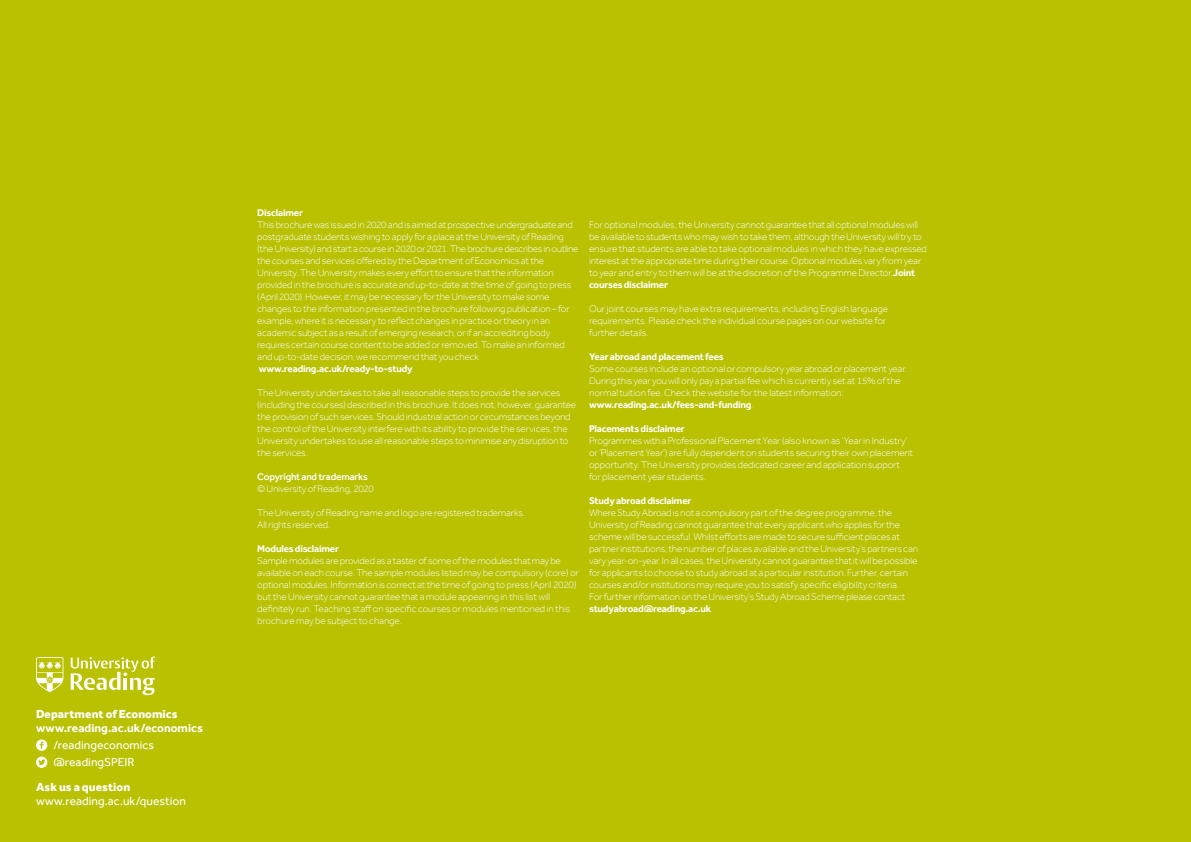
<style>
.page{position:relative;width:1191px;height:842px;background:#b9c100}
.page>*{position:absolute;margin:0;border:0;box-sizing:border-box;transform-origin:0 0}
.t1{font:12px/16.8px "Effra";letter-spacing:.005em;color:#fff}
.t2{font:800 12px "Effra";letter-spacing:.005em;color:#fff}
.t3{font:700 12px "Effra";color:#fff}
.t4{font:300 10px/12px "Effra";letter-spacing:-.02em;color:#fff}
.t5{font:700 10px "Effra";letter-spacing:-.02em;color:#fff}
.t6{font:500 10px "Effra";letter-spacing:-.02em;color:#fff}
.s1{font-weight:700}
</style>
<div class="page">
<svg style="left:71px;top:657px;width:84px;height:38px"></svg>
<svg style="left:36px;top:657px;width:28px;height:35px"></svg>
<svg style="left:36px;top:739px;width:11px;height:12px"></svg>
<svg style="left:36px;top:757px;width:11px;height:11px"></svg>
<p class="t2" style="left:36px;top:707px;width:143px">Department of Economics</p>
<p class="t3" style="left:36px;top:721px;width:168px">www.reading.ac.uk/economics</p>
<p class="t1" style="left:53px;top:737px;width:102px">/readingeconomics @readingSPEIR</p>
<p class="t2" style="left:36px;top:780px;width:96px">Ask us a question</p>
<p class="t1" style="left:36px;top:793px;width:151px">www.reading.ac.uk/question</p>
<p class="t5" style="left:257px;top:207px;width:47px">Disclaimer</p>
<p class="t4" style="left:257px;top:219px;width:323px">This brochure was issued in 2020 and is aimed at prospective undergraduate and postgraduate students wishing to apply for a place at the University of Reading (the University) and start a course in 2020 or 2021. The brochure describes in outline the courses and services offered by the Department of Economics at the University. The University makes every effort to ensure that the information provided in the brochure is accurate and up-to-date at the time of going to press (April 2020). However, it may be necessary for the University to make some changes to the information presented in the brochure following publication – for example, where it is necessary to reflect changes in practice or theory in an academic subject as a result of emerging research; or if an accrediting body requires certain course content to be added or removed. To make an informed and up-to-date decision, we recommend that you check <span class="s1">www.reading.ac.uk/ready-to-study</span>.</p>
<p class="t4" style="left:257px;top:387px;width:320px">The University undertakes to take all reasonable steps to provide the services (including the courses) described in this brochure. It does not, however, guarantee the provision of such services. Should industrial action or circumstances beyond the control of the University interfere with its ability to provide the services, the University undertakes to use all reasonable steps to minimise any disruption to the services.</p>
<p class="t6" style="left:257px;top:471px;width:112px">Copyright and trademarks</p>
<p class="t4" style="left:257px;top:483px;width:118px">© University of Reading, 2020</p>
<p class="t4" style="left:257px;top:507px;width:269px">The University of Reading name and logo are registered trademarks.<br>All rights reserved.</p>
<p class="t5" style="left:257px;top:543px;width:83px">Modules disclaimer</p>
<p class="t4" style="left:257px;top:555px;width:323px">Sample modules are provided as a taster of some of the modules that may be available on each course. The sample modules listed may be compulsory (core) or optional modules. Information is correct at the time of going to press (April 2020) but the University cannot guarantee that a module appearing in this list will definitely run. Teaching staff on specific courses or modules mentioned in this brochure may be subject to change.</p>
<p class="t4" style="left:589px;top:219px;width:339px">For optional modules, the University cannot guarantee that all optional modules will be available to students who may wish to take them, although the University will try to ensure that students are able to take optional modules in which they have expressed interest at the appropriate time during their course. Optional modules vary from year to year and entry to them will be at the discretion of the Programme Director.<span class="s1">Joint courses disclaimer</span></p>
<p class="t4" style="left:589px;top:303px;width:300px">Our joint courses may have extra requirements, including English language requirements. Please check the individual course pages on our website for further details.</p>
<p class="t5" style="left:589px;top:351px;width:136px">Year abroad and placement fees</p>
<p class="t4" style="left:589px;top:363px;width:319px">Some courses include an optional or compulsory year abroad or placement year.<br>During this year you will only pay a partial fee which is currently set at 15% of the normal tuition fee. Check the website for the latest information: <span class="s1">www.reading.ac.uk/fees-and-funding</span>.</p>
<p class="t5" style="left:589px;top:423px;width:97px">Placements disclaimer</p>
<p class="t4" style="left:589px;top:435px;width:325px">Programmes with a Professional Placement Year (also known as ‘Year in Industry’ or ‘Placement Year’) are fully dependent on students securing their own placement opportunity. The University provides dedicated career and application support for placement year students.</p>
<p class="t5" style="left:589px;top:495px;width:104px">Study abroad disclaimer</p>
<p class="t4" style="left:589px;top:507px;width:330px">Where Study Abroad is not a compulsory part of the degree programme, the University of Reading cannot guarantee that every applicant who applies for the scheme will be successful. Whilst efforts are made to secure sufficient places at partner institutions, the number of places available and the University’s partners can vary year-on-year. In all cases, the University cannot guarantee that it will be possible for applicants to choose to study abroad at a particular institution. Further, certain courses and/or institutions may require you to satisfy specific eligibility criteria.<br>For further information on the University’s Study Abroad Scheme please contact <span class="s1">studyabroad@reading.ac.uk</span>.</p>
</div>
